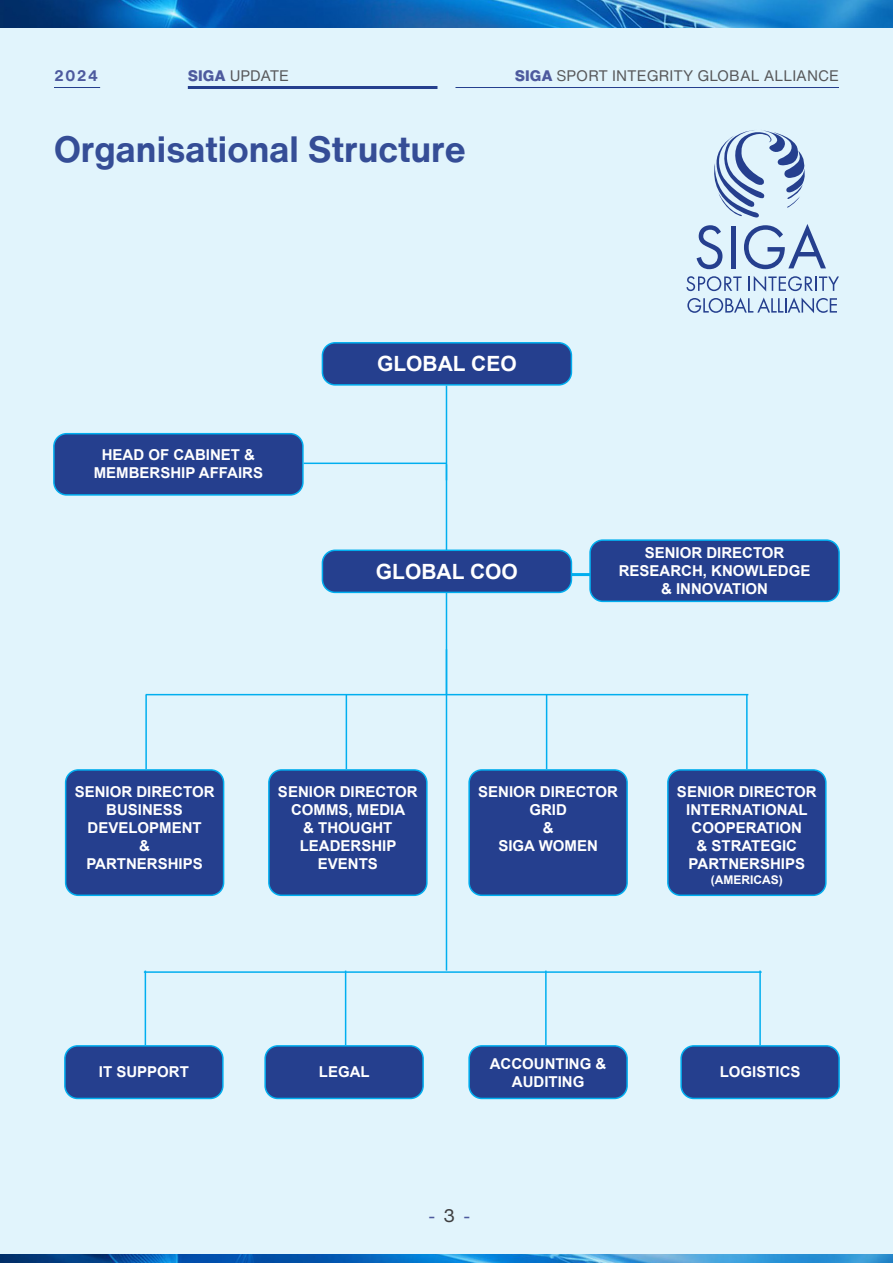
<style>
.page{position:relative;width:893px;height:1263px;background:#e1f4fc}
.page>*{position:absolute;margin:0;border:0;box-sizing:border-box;transform-origin:0 0}
.t1{font:700 36px "Helvetica Now Text";color:#354d96}
.t2{font:700 21px "Arial";color:#fff}
.t3{font:18px "Helvetica Now Text";color:#4d5a9e}
.t4{font:700 15px "Arial";color:#fff}
.t5{font:15px "Helvetica Now Text";color:#57585a}
.t6{font:700 15px "Helvetica Now Text";color:#4d5a9e}
.t7{font:700 12px "Arial";color:#fff}
.s1{font-weight:800;color:#4d5a9e}
.s2{color:#3e3e3f}
</style>
<div class="page">
<hr style="left:188px;top:86px;width:249px;height:3px;background:#253f8e">
<hr style="left:54px;top:87px;width:46px;height:1px;background:#253f8e">
<hr style="left:455px;top:87px;width:384px;height:1px;background:#253f8e">
<svg style="left:697px;top:225px;width:25px;height:44px"></svg>
<hr style="left:731px;top:226px;width:4px;height:42px;background:#253f8e">
<svg style="left:744px;top:224px;width:82px;height:45px"></svg>
<svg style="left:686px;top:276px;width:56px;height:15px"></svg>
<svg style="left:749px;top:276px;width:90px;height:15px"></svg>
<svg style="left:687px;top:298px;width:150px;height:15px"></svg>
<svg style="left:714px;top:130px;width:91px;height:88px"></svg>
<img style="left:0;top:0;width:893px;height:28px">
<img style="left:0;top:1254px;width:893px;height:9px">
<div style="left:54px;top:434px;width:249px;height:61px;background:#253f8e;border-radius:13px"></div>
<div style="left:53px;top:433px;width:251px;height:63px;border:2px solid #00aeef;border-radius:13px"></div>
<div style="left:66px;top:770px;width:158px;height:125px;background:#253f8e;border-radius:13px"></div>
<div style="left:65px;top:769px;width:159px;height:127px;border:2px solid #00aeef;border-radius:13px"></div>
<div style="left:269px;top:770px;width:158px;height:125px;background:#253f8e;border-radius:13px"></div>
<div style="left:268px;top:769px;width:160px;height:127px;border:2px solid #00aeef;border-radius:13px"></div>
<div style="left:469px;top:770px;width:158px;height:125px;background:#253f8e;border-radius:13px"></div>
<div style="left:468px;top:769px;width:160px;height:127px;border:2px solid #00aeef;border-radius:13px"></div>
<div style="left:668px;top:770px;width:158px;height:125px;background:#253f8e;border-radius:13px"></div>
<div style="left:667px;top:769px;width:160px;height:127px;border:2px solid #00aeef;border-radius:13px"></div>
<div style="left:322px;top:343px;width:249px;height:42px;background:#253f8e;border-radius:13px"></div>
<div style="left:322px;top:342px;width:250px;height:44px;border:2px solid #00aeef;border-radius:13px"></div>
<div style="left:65px;top:1046px;width:158px;height:52px;background:#253f8e;border-radius:13px"></div>
<div style="left:64px;top:1045px;width:160px;height:54px;border:2px solid #00aeef;border-radius:13px"></div>
<div style="left:469px;top:1046px;width:158px;height:52px;background:#253f8e;border-radius:13px"></div>
<div style="left:468px;top:1045px;width:160px;height:54px;border:2px solid #00aeef;border-radius:13px"></div>
<div style="left:681px;top:1046px;width:158px;height:52px;background:#253f8e;border-radius:13px"></div>
<div style="left:680px;top:1045px;width:160px;height:54px;border:2px solid #00aeef;border-radius:13px"></div>
<hr style="left:304px;top:463px;width:143px;height:1px;background:#00aeef">
<hr style="left:455px;top:573px;width:144px;height:3px;background:#00aeef">
<hr style="left:146px;top:694px;width:602px;height:1px;background:#00aeef">
<hr style="left:144px;top:971px;width:618px;height:2px;background:#00aeef">
<hr style="left:446px;top:386px;width:1px;height:94px;background:#00aeef">
<hr style="left:446px;top:464px;width:1px;height:231px;background:#00aeef">
<hr style="left:346px;top:695px;width:1px;height:74px;background:#00aeef">
<hr style="left:446px;top:649px;width:1px;height:321px;background:#00aeef">
<hr style="left:546px;top:695px;width:1px;height:74px;background:#00aeef">
<hr style="left:345px;top:970px;width:1px;height:75px;background:#00aeef">
<hr style="left:145px;top:695px;width:2px;height:74px;background:#00aeef">
<hr style="left:145px;top:970px;width:1px;height:75px;background:#00aeef">
<hr style="left:746px;top:695px;width:2px;height:74px;background:#00aeef">
<hr style="left:545px;top:970px;width:2px;height:75px;background:#00aeef">
<hr style="left:759px;top:970px;width:2px;height:75px;background:#00aeef">
<div style="left:265px;top:1046px;width:158px;height:52px;background:#253f8e;border-radius:13px"></div>
<div style="left:264px;top:1045px;width:160px;height:54px;border:2px solid #00aeef;border-radius:13px"></div>
<div style="left:322px;top:550px;width:249px;height:42px;background:#253f8e;border-radius:13px"></div>
<div style="left:322px;top:549px;width:250px;height:44px;border:2px solid #00aeef;border-radius:13px"></div>
<div style="left:590px;top:540px;width:249px;height:61px;background:#253f8e;border-radius:13px"></div>
<div style="left:589px;top:539px;width:251px;height:63px;border:2px solid #00aeef;border-radius:13px"></div>
<p class="t6" style="left:54px;top:65px;width:46px">2024</p>
<p class="t5" style="left:188px;top:65px;width:103px"><span class="s1">SIGA</span> UPDATE</p>
<p class="t5" style="left:515px;top:65px;width:326px"><span class="s1">SIGA</span> SPORT INTEGRITY GLOBAL ALLIANCE</p>
<p class="t1" style="left:54px;top:122px;width:413px">Organisational Structure</p>
<p class="t4" style="left:102px;top:445px;width:155px">HEAD OF CABINET &amp;</p>
<p class="t4" style="left:94px;top:463px;width:171px">MEMBERSHIP AFFAIRS</p>
<p class="t2" style="left:377px;top:350px;width:141px">GLOBAL CEO</p>
<p class="t2" style="left:376px;top:558px;width:143px">GLOBAL COO</p>
<p class="t4" style="left:645px;top:543px;width:141px">SENIOR DIRECTOR</p>
<p class="t4" style="left:619px;top:561px;width:193px">RESEARCH, KNOWLEDGE</p>
<p class="t4" style="left:661px;top:579px;width:108px">&amp; INNOVATION</p>
<p class="t4" style="left:75px;top:782px;width:141px">SENIOR DIRECTOR</p>
<p class="t4" style="left:106px;top:800px;width:78px">BUSINESS</p>
<p class="t4" style="left:88px;top:818px;width:116px">DEVELOPMENT</p>
<p class="t4" style="left:139px;top:836px;width:12px">&amp;</p>
<p class="t4" style="left:86px;top:854px;width:118px">PARTNERSHIPS</p>
<p class="t4" style="left:278px;top:782px;width:141px">SENIOR DIRECTOR</p>
<p class="t4" style="left:291px;top:800px;width:116px">COMMS, MEDIA</p>
<p class="t4" style="left:303px;top:818px;width:91px">&amp; THOUGHT</p>
<p class="t4" style="left:300px;top:836px;width:98px">LEADERSHIP</p>
<p class="t4" style="left:318px;top:854px;width:62px">EVENTS</p>
<p class="t4" style="left:478px;top:782px;width:141px">SENIOR DIRECTOR</p>
<p class="t4" style="left:529px;top:800px;width:39px">GRID</p>
<p class="t4" style="left:543px;top:818px;width:12px">&amp;</p>
<p class="t4" style="left:498px;top:836px;width:101px">SIGA WOMEN</p>
<p class="t4" style="left:677px;top:782px;width:141px">SENIOR DIRECTOR</p>
<p class="t4" style="left:686px;top:800px;width:123px">INTERNATIONAL</p>
<p class="t4" style="left:692px;top:818px;width:112px">COOPERATION</p>
<p class="t4" style="left:697px;top:836px;width:102px">&amp; STRATEGIC</p>
<p class="t4" style="left:689px;top:854px;width:118px">PARTNERSHIPS</p>
<p class="t7" style="left:711px;top:871px;width:73px">(AMERICAS)</p>
<p class="t4" style="left:99px;top:1062px;width:92px">IT SUPPORT</p>
<p class="t4" style="left:319px;top:1062px;width:52px">LEGAL</p>
<p class="t4" style="left:490px;top:1054px;width:118px">ACCOUNTING &amp;</p>
<p class="t4" style="left:512px;top:1072px;width:74px">AUDITING</p>
<p class="t3" style="left:428px;top:1202px;width:44px">- <span class="s2">3</span> -</p>
<p class="t4" style="left:720px;top:1062px;width:82px">LOGISTICS</p>
</div>
